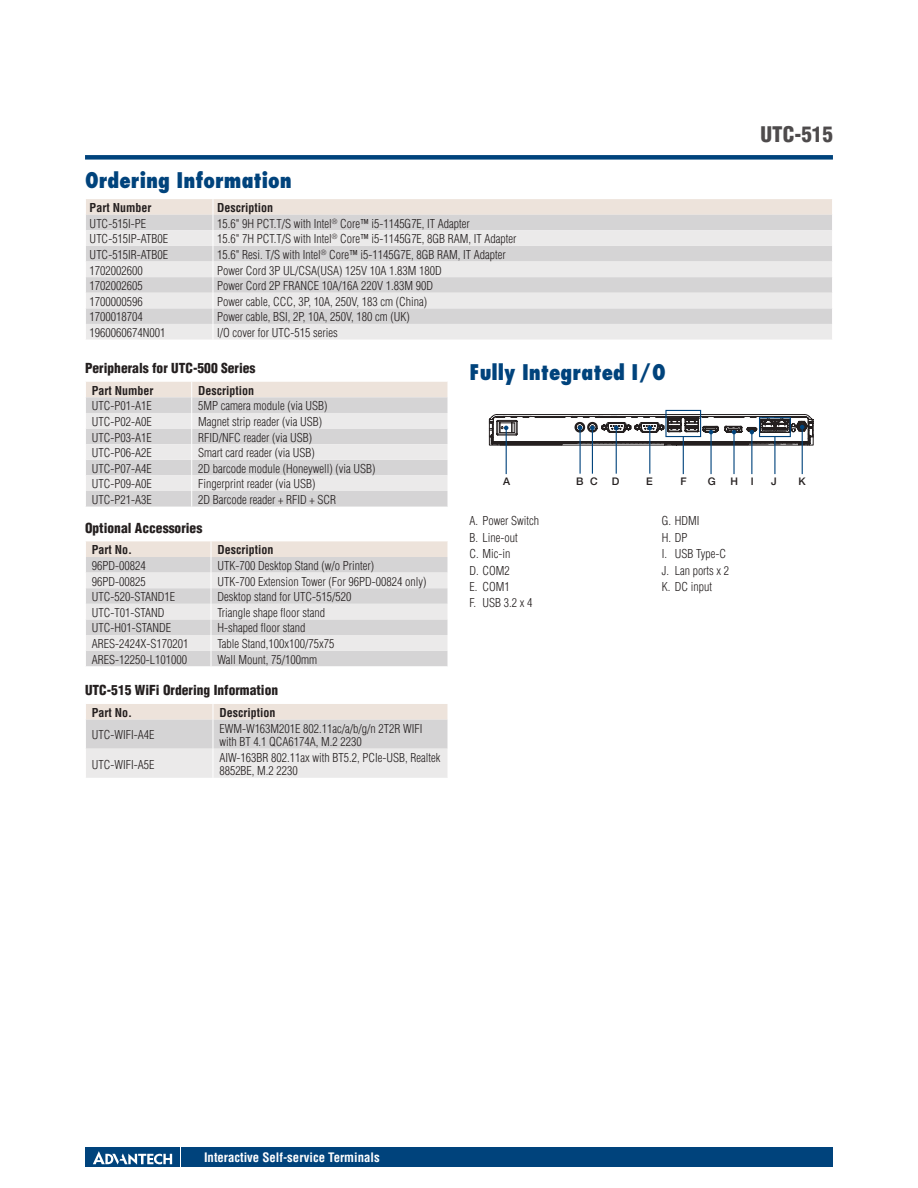
<style>
.page{position:relative;width:918px;height:1188px;background:#fff}
.page>*{position:absolute;margin:0;border:0;box-sizing:border-box;transform-origin:0 0}
.t1{font:800 condensed 21px "Futura";color:#00437c}
.t2{font:900 condensed 21px "Helvetica";color:#4e4b4c}
.t3{font:900 condensed 13.5px "Helvetica";color:#241f1f}
.t4{font:700 condensed 12.75px "Helvetica";color:#fff}
.t5{font:300 condensed 12px/16.4px "Helvetica";color:#241f1f}
.t6{font:700 condensed 12px "Helvetica";color:#241f1f}
.t7{font:500 10.5px "Helvetica Neue";color:#241f1f}
</style>
<div class="page">
<div style="left:85px;top:155px;width:748px;height:5px;background:#00437c"></div>
<div style="left:182px;top:1147px;width:651px;height:20px;background:#00437c"></div>
<div style="left:85px;top:1147px;width:95px;height:20px;background:#00437c"></div>
<svg style="left:93px;top:1151px;width:79px;height:14px"></svg>
<svg style="left:86px;top:382px;width:362px;height:125px;background:#e0dede"></svg>
<svg style="left:86px;top:541px;width:362px;height:125px;background:#e0dede"></svg>
<svg style="left:86px;top:704px;width:362px;height:74px;background:#e3e0de"></svg>
<svg style="left:86px;top:199px;width:746px;height:141px;background:#e1dfdf"></svg>
<hr style="left:506px;top:428px;width:1px;height:46px;background:#00437c">
<hr style="left:580px;top:428px;width:1px;height:46px;background:#00437c">
<hr style="left:592px;top:428px;width:1px;height:46px;background:#00437c">
<hr style="left:616px;top:428px;width:1px;height:46px;background:#00437c">
<hr style="left:649px;top:428px;width:1px;height:46px;background:#00437c">
<hr style="left:802px;top:427px;width:1px;height:47px;background:#00437c">
<hr style="left:710px;top:432px;width:2px;height:42px;background:#00437c">
<hr style="left:733px;top:432px;width:2px;height:42px;background:#00437c">
<hr style="left:751px;top:432px;width:1px;height:42px;background:#00437c">
<svg style="left:488px;top:414px;width:326px;height:32px"></svg>
<hr style="left:683px;top:436px;width:1px;height:38px;background:#00437c">
<hr style="left:774px;top:436px;width:1px;height:38px;background:#00437c">
<div style="left:665px;top:410px;width:36px;height:27px;border:1px solid #00437c"></div>
<div style="left:759px;top:417px;width:32px;height:20px;border:1px solid #00437c"></div>
<h1 class="t2" style="left:761px;top:121px;width:74px">UTC-515</h1>
<h1 class="t1" style="left:85px;top:168px;width:208px">Ordering Information</h1>
<p class="t6" style="left:90px;top:200px;width:63px">Part Number</p>
<p class="t6" style="left:217px;top:200px;width:57px">Description</p>
<p class="t5" style="left:90px;top:215px;width:58px">UTC-515I-PE</p>
<p class="t5" style="left:217px;top:215px;width:254px">15.6" 9H PCT.T/S with Intel<sup>®</sup> Core™ i5-1145G7E, IT Adapter</p>
<p class="t5" style="left:90px;top:231px;width:80px">UTC-515IP-ATB0E</p>
<p class="t5" style="left:217px;top:231px;width:301px">15.6" 7H PCT.T/S with Intel<sup>®</sup> Core™ i5-1145G7E, 8GB RAM, IT Adapter</p>
<p class="t5" style="left:90px;top:246px;width:80px">UTC-515IR-ATB0E</p>
<p class="t5" style="left:217px;top:246px;width:290px">15.6" Resi. T/S with Intel<sup>®</sup> Core™ i5-1145G7E, 8GB RAM, IT Adapter</p>
<p class="t5" style="left:90px;top:262px;width:55px">1702002600</p>
<p class="t5" style="left:217px;top:262px;width:226px">Power Cord 3P UL/CSA(USA) 125V 10A 1.83M 180D</p>
<p class="t5" style="left:90px;top:278px;width:55px">1702002605</p>
<p class="t5" style="left:217px;top:278px;width:217px">Power Cord 2P FRANCE 10A/16A 220V 1.83M 90D</p>
<p class="t5" style="left:90px;top:293px;width:55px">1700000596</p>
<p class="t5" style="left:217px;top:293px;width:211px">Power cable, CCC, 3P, 10A, 250V, 183 cm (China)</p>
<p class="t5" style="left:90px;top:309px;width:55px">1700018704</p>
<p class="t5" style="left:217px;top:309px;width:194px">Power cable, BSI, 2P, 10A, 250V, 180 cm (UK)</p>
<p class="t5" style="left:90px;top:324px;width:77px">1960060674N001</p>
<p class="t5" style="left:217px;top:324px;width:122px">I/O cover for UTC-515 series</p>
<h1 class="t1" style="left:470px;top:359px;width:198px">Fully Integrated I/O</h1>
<p class="t3" style="left:85px;top:360px;width:172px">Peripherals for UTC-500 Series</p>
<p class="t6" style="left:92px;top:383px;width:63px">Part Number</p>
<p class="t6" style="left:198px;top:383px;width:57px">Description</p>
<p class="t5" style="left:92px;top:398px;width:61px">UTC-P01-A1E</p>
<p class="t5" style="left:198px;top:398px;width:131px">5MP camera module (via USB)</p>
<p class="t5" style="left:92px;top:413px;width:61px">UTC-P02-A0E</p>
<p class="t5" style="left:198px;top:413px;width:125px">Magnet strip reader (via USB)</p>
<p class="t5" style="left:92px;top:429px;width:61px">UTC-P03-A1E</p>
<p class="t5" style="left:198px;top:429px;width:116px">RFID/NFC reader (via USB)</p>
<p class="t5" style="left:92px;top:445px;width:61px">UTC-P06-A2E</p>
<p class="t5" style="left:198px;top:445px;width:118px">Smart card reader (via USB)</p>
<p class="t5" style="left:92px;top:460px;width:61px">UTC-P07-A4E</p>
<p class="t5" style="left:198px;top:460px;width:179px">2D barcode module (Honeywell) (via USB)</p>
<p class="t5" style="left:92px;top:476px;width:61px">UTC-P09-A0E</p>
<p class="t5" style="left:198px;top:476px;width:119px">Fingerprint reader (via USB)</p>
<p class="t5" style="left:92px;top:491px;width:61px">UTC-P21-A3E</p>
<p class="t5" style="left:198px;top:491px;width:139px">2D Barcode reader + RFID + SCR</p>
<p class="t3" style="left:85px;top:519px;width:119px">Optional Accessories</p>
<p class="t6" style="left:92px;top:543px;width:42px">Part No.</p>
<p class="t6" style="left:217px;top:543px;width:57px">Description</p>
<p class="t5" style="left:92px;top:557px;width:55px">96PD-00824</p>
<p class="t5" style="left:217px;top:557px;width:158px">UTK-700 Desktop Stand (w/o Printer)</p>
<p class="t5" style="left:92px;top:573px;width:55px">96PD-00825</p>
<p class="t5" style="left:217px;top:573px;width:211px">UTK-700 Extension Tower (For 96PD-00824 only)</p>
<p class="t5" style="left:92px;top:589px;width:85px">UTC-520-STAND1E</p>
<p class="t5" style="left:217px;top:589px;width:135px">Desktop stand for UTC-515/520</p>
<p class="t5" style="left:92px;top:604px;width:74px">UTC-T01-STAND</p>
<p class="t5" style="left:217px;top:604px;width:109px">Triangle shape floor stand</p>
<p class="t5" style="left:92px;top:620px;width:81px">UTC-H01-STANDE</p>
<p class="t5" style="left:217px;top:620px;width:89px">H-shaped floor stand</p>
<p class="t5" style="left:92px;top:635px;width:98px">ARES-2424X-S170201</p>
<p class="t5" style="left:217px;top:635px;width:119px">Table Stand,100x100/75x75</p>
<p class="t5" style="left:92px;top:651px;width:97px">ARES-12250-L101000</p>
<p class="t5" style="left:217px;top:651px;width:101px">Wall Mount, 75/100mm</p>
<p class="t3" style="left:85px;top:682px;width:195px">UTC-515 WiFi Ordering Information</p>
<p class="t6" style="left:92px;top:705px;width:42px">Part No.</p>
<p class="t6" style="left:219px;top:705px;width:57px">Description</p>
<p class="t5" style="left:92px;top:727px;width:64px">UTC-WIFI-A4E</p>
<p class="t5" style="left:219px;top:721px;width:205px;line-height:13.5px">EWM-W163M201E 802.11ac/a/b/g/n 2T2R WIFI with BT 4.1 QCA6174A, M.2 2230</p>
<p class="t5" style="left:92px;top:756px;width:64px">UTC-WIFI-A5E</p>
<p class="t5" style="left:219px;top:751px;width:223px;line-height:13.5px">AIW-163BR 802.11ax with BT5.2, PCIe-USB, Realtek<br>8852BE, M.2 2230</p>
<p class="t7" style="left:503px;top:475px;width:9px">A</p>
<p class="t7" style="left:576px;top:475px;width:23px">B C</p>
<p class="t7" style="left:612px;top:475px;width:9px">D</p>
<p class="t7" style="left:646px;top:475px;width:8px">E</p>
<p class="t7" style="left:681px;top:475px;width:8px">F</p>
<p class="t7" style="left:708px;top:475px;width:9px">G</p>
<p class="t7" style="left:730px;top:475px;width:25px">H I</p>
<p class="t7" style="left:771px;top:475px;width:7px">J</p>
<p class="t7" style="left:799px;top:475px;width:9px">K</p>
<p class="t5" style="left:470px;top:513px;width:71px">A. Power Switch<br>B. Line-out<br>C. Mic-in<br>D. COM2<br>E. COM1<br>F. USB 3.2 x 4</p>
<p class="t5" style="left:662px;top:513px;width:69px">G. HDMI<br>H. DP<br>I. USB Type-C<br>J. Lan ports x 2<br>K. DC input</p>
<p class="t4" style="left:204px;top:1149px;width:177px">Interactive Self-service Terminals</p>
</div>
